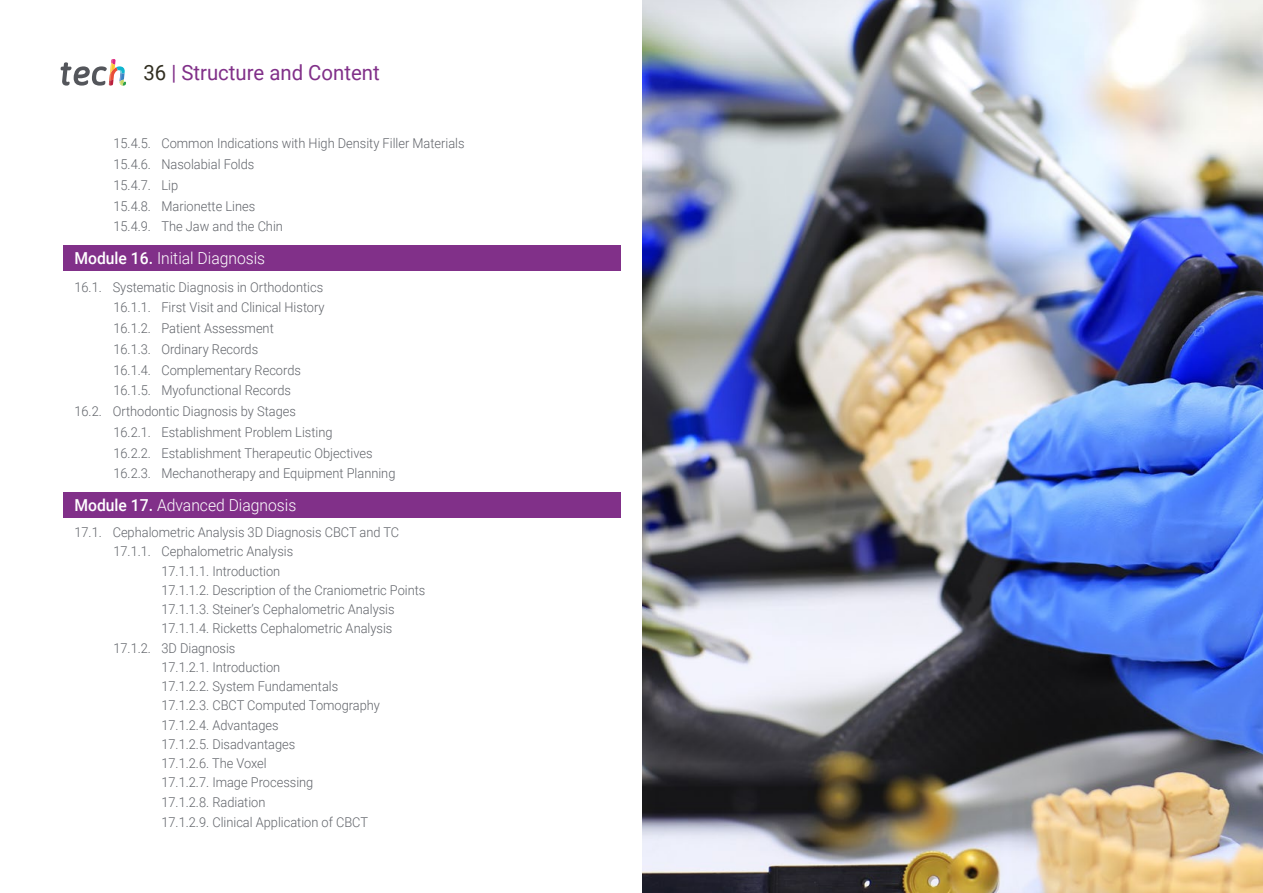
<style>
.page{position:relative;width:1263px;height:893px;background:#fff}
.page>*{position:absolute;margin:0;border:0;box-sizing:border-box;transform-origin:0 0}
.t1{font:21px "Roboto";color:#813089}
.t2{font:300 16.5px "Roboto";color:#fff;scale:.95 1}
.t3{font:300 13.5px/20.7px "Roboto";color:#61646a;scale:.95 1}
.s1{color:#312e20}
.s2{font-weight:500}
</style>
<div class="page">
<img style="left:642px;top:0;width:621px;height:893px">
<svg style="left:61px;top:59px;width:65px;height:27px"></svg>
<div style="left:63px;top:246px;width:558px;height:25px;background:#813089"></div>
<div style="left:63px;top:493px;width:558px;height:25px;background:#813089"></div>
<h1 class="t1" style="left:144px;top:57px;width:238px"><span class="s1">36</span> | Structure and Content</h1>
<p class="t3" style="left:113px;top:133px;width:371px">15.4.5. Common Indications with High Density Filler Materials<br>15.4.6. Nasolabial Folds<br>15.4.7. Lip<br>15.4.8. Marionette Lines<br>15.4.9. The Jaw and the Chin</p>
<p class="t2" style="left:74px;top:247px;width:202px"><span class="s2">Module 16.</span> Initial Diagnosis</p>
<p class="t3" style="left:74px;top:276px;width:263px">16.1. Systematic Diagnosis in Orthodontics</p>
<p class="t3" style="left:113px;top:297px;width:224px">16.1.1. First Visit and Clinical History</p>
<p class="t3" style="left:113px;top:317px;width:170px">16.1.2. Patient Assessment</p>
<p class="t3" style="left:113px;top:338px;width:154px">16.1.3. Ordinary Records</p>
<p class="t3" style="left:113px;top:359px;width:199px">16.1.4. Complementary Records</p>
<p class="t3" style="left:113px;top:380px;width:189px">16.1.5. Myofunctional Records</p>
<p class="t3" style="left:74px;top:400px;width:235px">16.2. Orthodontic Diagnosis by Stages</p>
<p class="t3" style="left:113px;top:421px;width:232px">16.2.1. Establishment Problem Listing</p>
<p class="t3" style="left:113px;top:442px;width:274px">16.2.2. Establishment Therapeutic Objectives</p>
<p class="t3" style="left:113px;top:463px;width:298px">16.2.3. Mechanotherapy and Equipment Planning</p>
<p class="t2" style="left:74px;top:494px;width:235px"><span class="s2">Module 17.</span> Advanced Diagnosis</p>
<p class="t3" style="left:74px;top:521px;width:343px">17.1. Cephalometric Analysis 3D Diagnosis CBCT and TC</p>
<p class="t3" style="left:113px;top:541px;width:191px">17.1.1. Cephalometric Analysis</p>
<p class="t3" style="left:161px;top:560px;width:127px">17.1.1.1. Introduction</p>
<p class="t3" style="left:161px;top:579px;width:279px">17.1.1.2. Description of the Craniometric Points</p>
<p class="t3" style="left:161px;top:598px;width:247px">17.1.1.3. Steiner’s Cephalometric Analysis</p>
<p class="t3" style="left:161px;top:618px;width:245px">17.1.1.4. Ricketts Cephalometric Analysis</p>
<p class="t3" style="left:113px;top:637px;width:130px">17.1.2. 3D Diagnosis</p>
<p class="t3" style="left:161px;top:656px;width:127px">17.1.2.1. Introduction</p>
<p class="t3" style="left:161px;top:675px;width:188px">17.1.2.2. System Fundamentals</p>
<p class="t3" style="left:161px;top:695px;width:232px">17.1.2.3. CBCT Computed Tomography</p>
<p class="t3" style="left:161px;top:714px;width:125px">17.1.2.4. Advantages</p>
<p class="t3" style="left:161px;top:733px;width:142px">17.1.2.5. Disadvantages</p>
<p class="t3" style="left:161px;top:752px;width:112px">17.1.2.6. The Voxel</p>
<p class="t3" style="left:161px;top:772px;width:161px">17.1.2.7. Image Processing</p>
<p class="t3" style="left:161px;top:791px;width:111px">17.1.2.8. Radiation</p>
<p class="t3" style="left:161px;top:812px;width:219px">17.1.2.9. Clinical Application of CBCT</p>
</div>
